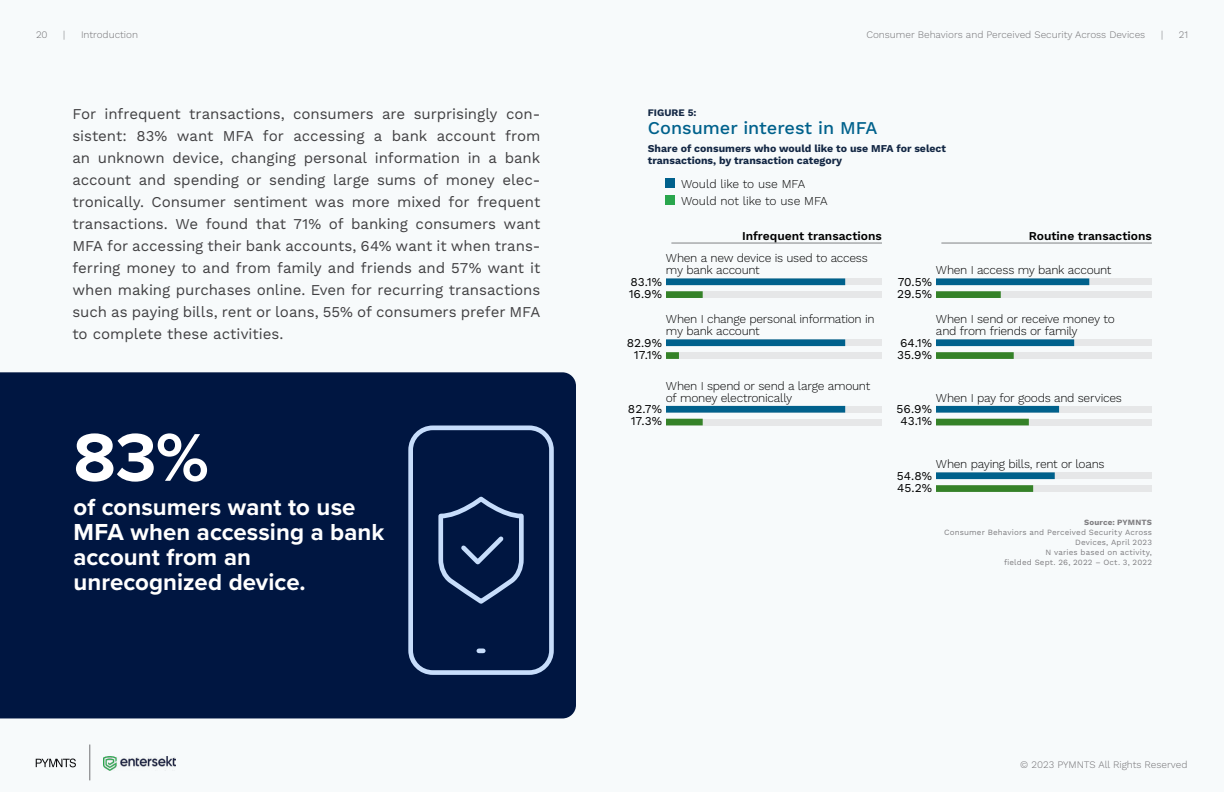
<style>
.page{position:relative;width:1224px;height:792px;background:#f7fafb}
.page>*{position:absolute;margin:0;border:0;box-sizing:border-box;transform-origin:0 0}
.t1{font:700 70px "Proxima Nova";color:#fff}
.t2{font:700 24px/25px "Proxima Nova";color:#fff}
.t3{font:500 18px "Work Sans";color:#00618c}
.t4{font:15px/22px "Work Sans";letter-spacing:-.005em;color:#414042;text-align:justify}
.t5{font:300 12px/12px "Work Sans";letter-spacing:-.025em;color:#000}
.t6{font:12px/12px "Work Sans";color:#000}
.t7{font:600 12px "Work Sans";color:#000}
.t8{font:300 12px/17.1px "Work Sans";color:#000}
.t9{font:700 10.5px/12px "Work Sans";color:#132744}
.t10{font:300 10px "Work Sans";color:#717073}
.t11{font:700 10px "Work Sans";color:#132744}
.t12{font:8px/10px "Work Sans";letter-spacing:.02em;color:#7f7e81;text-align:right}
.t13{font:700 8px "Work Sans";letter-spacing:.015em;color:#7f7e81}
</style>
<div class="page">
<svg style="left:36px;top:759px;width:40px;height:8px"></svg>
<hr style="left:90px;top:745px;width:1px;height:35px;background:#717073">
<img style="left:103px;top:756px;width:73px;height:14px">
<div style="left:666px;top:278px;width:216px;height:7px;background:#e6e7e8"></div>
<div style="left:666px;top:278px;width:179px;height:7px;background:#00618c"></div>
<div style="left:666px;top:291px;width:216px;height:7px;background:#e6e7e8"></div>
<div style="left:666px;top:291px;width:37px;height:7px;background:#358228"></div>
<div style="left:936px;top:278px;width:216px;height:7px;background:#e6e7e8"></div>
<div style="left:936px;top:278px;width:153px;height:7px;background:#00618c"></div>
<div style="left:936px;top:291px;width:216px;height:7px;background:#e6e7e8"></div>
<div style="left:936px;top:291px;width:65px;height:7px;background:#358228"></div>
<div style="left:666px;top:339px;width:216px;height:7px;background:#e6e7e8"></div>
<div style="left:666px;top:339px;width:179px;height:7px;background:#00618c"></div>
<div style="left:666px;top:352px;width:216px;height:7px;background:#e6e7e8"></div>
<div style="left:666px;top:352px;width:13px;height:7px;background:#358228"></div>
<div style="left:936px;top:339px;width:216px;height:7px;background:#e6e7e8"></div>
<div style="left:936px;top:339px;width:138px;height:7px;background:#00618c"></div>
<div style="left:936px;top:352px;width:216px;height:7px;background:#e6e7e8"></div>
<div style="left:936px;top:352px;width:78px;height:7px;background:#358228"></div>
<div style="left:666px;top:406px;width:216px;height:7px;background:#e6e7e8"></div>
<div style="left:666px;top:406px;width:179px;height:7px;background:#00618c"></div>
<div style="left:666px;top:419px;width:216px;height:6px;background:#e6e7e8"></div>
<div style="left:666px;top:419px;width:37px;height:6px;background:#358228"></div>
<div style="left:936px;top:406px;width:216px;height:7px;background:#e6e7e8"></div>
<div style="left:936px;top:406px;width:123px;height:7px;background:#00618c"></div>
<div style="left:936px;top:419px;width:216px;height:6px;background:#e6e7e8"></div>
<div style="left:936px;top:419px;width:93px;height:6px;background:#358228"></div>
<div style="left:936px;top:472px;width:216px;height:7px;background:#e6e7e8"></div>
<div style="left:936px;top:472px;width:119px;height:7px;background:#00618c"></div>
<div style="left:936px;top:485px;width:216px;height:7px;background:#e6e7e8"></div>
<div style="left:936px;top:485px;width:97px;height:7px;background:#358228"></div>
<div style="left:666px;top:178px;width:9px;height:9px;background:#00618c"></div>
<div style="left:666px;top:196px;width:9px;height:9px;background:#29a64d"></div>
<hr style="left:671px;top:243px;width:211px;height:1px;background:#808285">
<hr style="left:941px;top:243px;width:211px;height:1px;background:#808285">
<div style="left:0;top:372px;width:576px;height:346px;background:#001641"></div>
<svg style="left:406px;top:423px;width:150px;height:254px;background:#1d335c"></svg>
<p class="t10" style="left:36px;top:28px;width:13px">20</p>
<p class="t10" style="left:63px;top:28px;width:4px">|</p>
<p class="t10" style="left:81px;top:28px;width:59px">Introduction</p>
<p class="t10" style="left:866px;top:28px;width:280px">Consumer Behaviors and Perceived Security Across Devices</p>
<p class="t10" style="left:1161px;top:28px;width:4px">|</p>
<p class="t10" style="left:1179px;top:28px;width:11px">21</p>
<p class="t4" style="left:72px;top:104px;width:470px">For infrequent transactions, consumers are surprisingly con&shy;sistent: 83% want MFA for accessing a bank account from an unknown device, changing personal information in a bank account and spending or sending large sums of money elec&shy;tronically. Consumer sentiment was more mixed for frequent transactions. We found that 71% of banking consumers want MFA for accessing their bank accounts, 64% want it when trans&shy;ferring money to and from family and friends and 57% want it when making purchases online. Even for recurring transactions such as paying bills, rent or loans, 55% of consumers prefer MFA to complete these activities.</p>
<h1 class="t1" style="left:74px;top:405px;width:137px">83%</h1>
<h2 class="t2" style="left:74px;top:494px;width:312px">of consumers want to use<br>MFA when accessing a bank account from an unrecognized device.</h2>
<p class="t11" style="left:648px;top:106px;width:50px">FIGURE 5:</p>
<p class="t3" style="left:648px;top:117px;width:231px">Consumer interest in MFA</p>
<p class="t9" style="left:648px;top:143px;width:300px">Share of consumers who would like to use MFA for select transactions, by transaction category</p>
<p class="t8" style="left:681px;top:176px;width:148px">Would like to use MFA<br>Would not like to use MFA</p>
<p class="t7" style="left:742px;top:229px;width:141px">Infrequent transactions</p>
<p class="t7" style="left:1029px;top:229px;width:125px">Routine transactions</p>
<p class="t5" style="left:666px;top:253px;width:203px">When a new device is used to access my bank account</p>
<p class="t6" style="left:629px;top:276px;width:35px">83.1%<br>16.9%</p>
<p class="t5" style="left:666px;top:314px;width:210px">When I change personal information in my bank account</p>
<p class="t6" style="left:627px;top:337px;width:37px;text-align:right">82.9%<br>17.1%</p>
<p class="t5" style="left:666px;top:380px;width:206px">When I spend or send a large amount of money electronically</p>
<p class="t6" style="left:628px;top:404px;width:36px">82.7%<br>17.3%</p>
<p class="t5" style="left:936px;top:265px;width:177px">When I access my bank account</p>
<p class="t6" style="left:897px;top:276px;width:36px">70.5%<br>29.5%</p>
<p class="t5" style="left:936px;top:314px;width:180px">When I send or receive money to and from friends or family</p>
<p class="t6" style="left:897px;top:337px;width:36px">64.1%<br>35.9%</p>
<p class="t5" style="left:936px;top:392px;width:187px">When I pay for goods and services</p>
<p class="t6" style="left:897px;top:404px;width:37px;text-align:center">56.9%<br>43.1%</p>
<p class="t5" style="left:936px;top:459px;width:170px">When paying bills, rent or loans</p>
<p class="t6" style="left:897px;top:470px;width:37px">54.8%<br>45.2%</p>
<p class="t13" style="left:1084px;top:517px;width:69px">Source: PYMNTS</p>
<p class="t12" style="left:944px;top:527px;width:209px">Consumer Behaviors and Perceived Security Across Devices, April 2023<br>N varies based on activity,<br>fielded Sept. 26, 2022 – Oct. 3, 2022</p>
<p class="t10" style="left:1020px;top:759px;width:169px">© 2023 PYMNTS All Rights Reserved</p>
</div>
